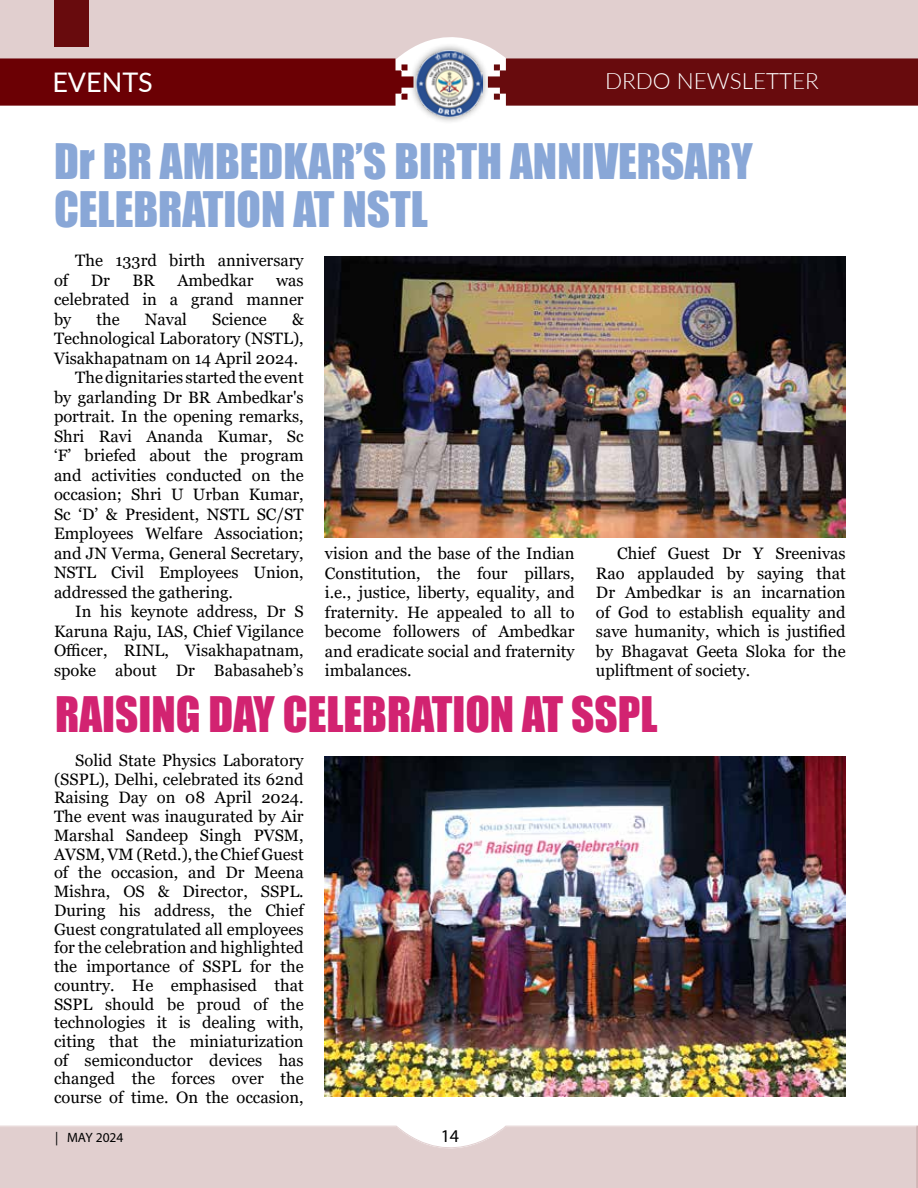
<style>
.page{position:relative;width:918px;height:1188px;background:#fff}
.page>*{position:absolute;margin:0;border:0;box-sizing:border-box;transform-origin:0 0}
.t1{font:45px/48px "Impact";color:#89a7d7}
.t2{font:45px "Impact";color:#d22371}
.t3{font:27px "Lato";color:#fff}
.t4{font:300 22.5px "Lato";color:#fff}
.t5{font:18px "Myriad Pro";color:#000}
.t6{font:16.5px/18.8px "Georgia";color:#000;text-align:justify}
.t7{font:13.5px "Myriad Pro";color:#000}
</style>
<div class="page">
<div style="left:0;top:59px;width:409px;height:47px;background:#6b0004"></div>
<div style="left:491px;top:59px;width:427px;height:47px;background:#680b0d"></div>
<div style="left:0;top:0;width:918px;height:59px;background:#e1cfcf"></div>
<svg style="left:0;top:1125px;width:916px;height:2px;background:#f0e7e7"></svg>
<div style="left:0;top:1127px;width:916px;height:61px;background:#e1cfcf"></div>
<svg style="left:916px;top:1125px;width:2px;height:63px"></svg>
<div style="left:409px;top:43px;width:82px;height:82px;background:#000;opacity:.5"></div>
<img style="left:417px;top:51px;width:66px;height:66px">
<div style="left:55px;top:0;width:34px;height:46px;background:#680b0d"></div>
<img style="left:325px;top:257px;width:521px;height:280px">
<img style="left:325px;top:756px;width:521px;height:340px">
<h2 class="t3" style="left:52px;top:63px;width:102px">EVENTS</h2>
<h3 class="t4" style="left:605px;top:65px;width:215px">DRDO NEWSLETTER</h3>
<h1 class="t1" style="left:54px;top:136px;width:700px">Dr BR AMBEDKAR’S BIRTH ANNIVERSARY<br>CELEBRATION AT NSTL</h1>
<p class="t6" style="left:75px;top:252px;width:230px">The 133rd birth anniversary</p>
<p class="t6" style="left:54px;top:271px;width:16px">of</p>
<p class="t6" style="left:91px;top:271px;width:21px">Dr</p>
<p class="t6" style="left:132px;top:271px;width:24px">BR</p>
<p class="t6" style="left:177px;top:271px;width:78px">Ambedkar</p>
<p class="t6" style="left:54px;top:271px;width:251px;line-height:19.5px;text-indent:222px">was celebrated in a grand manner by</p>
<p class="t6" style="left:96px;top:310px;width:25px">the</p>
<p class="t6" style="left:145px;top:310px;width:44px">Naval</p>
<p class="t6" style="left:212px;top:310px;width:56px">Science</p>
<p class="t6" style="left:292px;top:310px;width:13px">&amp;</p>
<p class="t6" style="left:54px;top:330px;width:251px">Technological Laboratory (NSTL),</p>
<p class="t6" style="left:54px;top:349px;width:246px">Visakhapatnam on 14 April 2024.</p>
<p class="t6" style="left:75px;top:369px;width:230px">The dignitaries started the event</p>
<p class="t6" style="left:54px;top:388px;width:251px">by garlanding Dr BR Ambedkar's</p>
<p class="t6" style="left:54px;top:408px;width:251px">portrait. In the opening remarks,</p>
<p class="t6" style="left:54px;top:427px;width:251px">Shri Ravi Ananda Kumar, Sc</p>
<p class="t6" style="left:54px;top:447px;width:251px">‘F’ briefed about the program</p>
<p class="t6" style="left:54px;top:466px;width:251px">and activities conducted on the</p>
<p class="t6" style="left:54px;top:486px;width:251px">occasion; Shri U Urban Kumar,</p>
<p class="t6" style="left:54px;top:505px;width:251px">Sc ‘D’ &amp; President, NSTL SC/ST</p>
<p class="t6" style="left:54px;top:525px;width:251px">Employees Welfare Association;</p>
<p class="t6" style="left:54px;top:544px;width:251px">and JN Verma, General Secretary,</p>
<p class="t6" style="left:54px;top:564px;width:251px">NSTL Civil Employees Union,</p>
<p class="t6" style="left:54px;top:583px;width:181px">addressed the gathering.</p>
<p class="t6" style="left:75px;top:603px;width:230px">In his keynote address, Dr S</p>
<p class="t6" style="left:54px;top:622px;width:251px">Karuna Raju, IAS, Chief Vigilance</p>
<p class="t6" style="left:54px;top:642px;width:251px">Officer, RINL, Visakhapatnam,</p>
<p class="t6" style="left:54px;top:661px;width:251px">spoke about Dr Babasaheb’s</p>
<p class="t6" style="left:325px;top:544px;width:251px;line-height:19.5px">vision and the base of the Indian Constitution, the four pillars, i.e., justice, liberty, equality, and fraternity. He appealed to all to become followers of Ambedkar and eradicate social and fraternity imbalances.</p>
<p class="t6" style="left:596px;top:544px;width:251px;line-height:19.5px;text-indent:21px">Chief Guest Dr Y Sreenivas Rao applauded by saying that Dr Ambedkar is an incarnation of God to establish equality and save humanity, which is justified by Bhagavat Geeta Sloka for the upliftment of society.</p>
<h1 class="t2" style="left:55px;top:680px;width:604px">RAISING DAY CELEBRATION AT SSPL</h1>
<p class="t6" style="left:54px;top:751px;width:251px;text-indent:21px">Solid State Physics Laboratory (SSPL), Delhi, celebrated its 62nd Raising Day on 08 April 2024.<br>The event was inaugurated by Air Marshal Sandeep Singh PVSM, AVSM, VM (Retd.), the Chief Guest of the occasion, and Dr Meena Mishra, OS &amp; Director, SSPL.<br>During his address, the Chief Guest congratulated all employees for the celebration and highlighted the importance of SSPL for the country. He emphasised that SSPL should be proud of the technologies it is dealing with, citing that the miniaturization of semiconductor devices has changed the forces over the course of time. On the occasion,</p>
<p class="t7" style="left:55px;top:1129px;width:70px">| MAY 2024</p>
<p class="t5" style="left:441px;top:1125px;width:20px">14</p>
</div>
